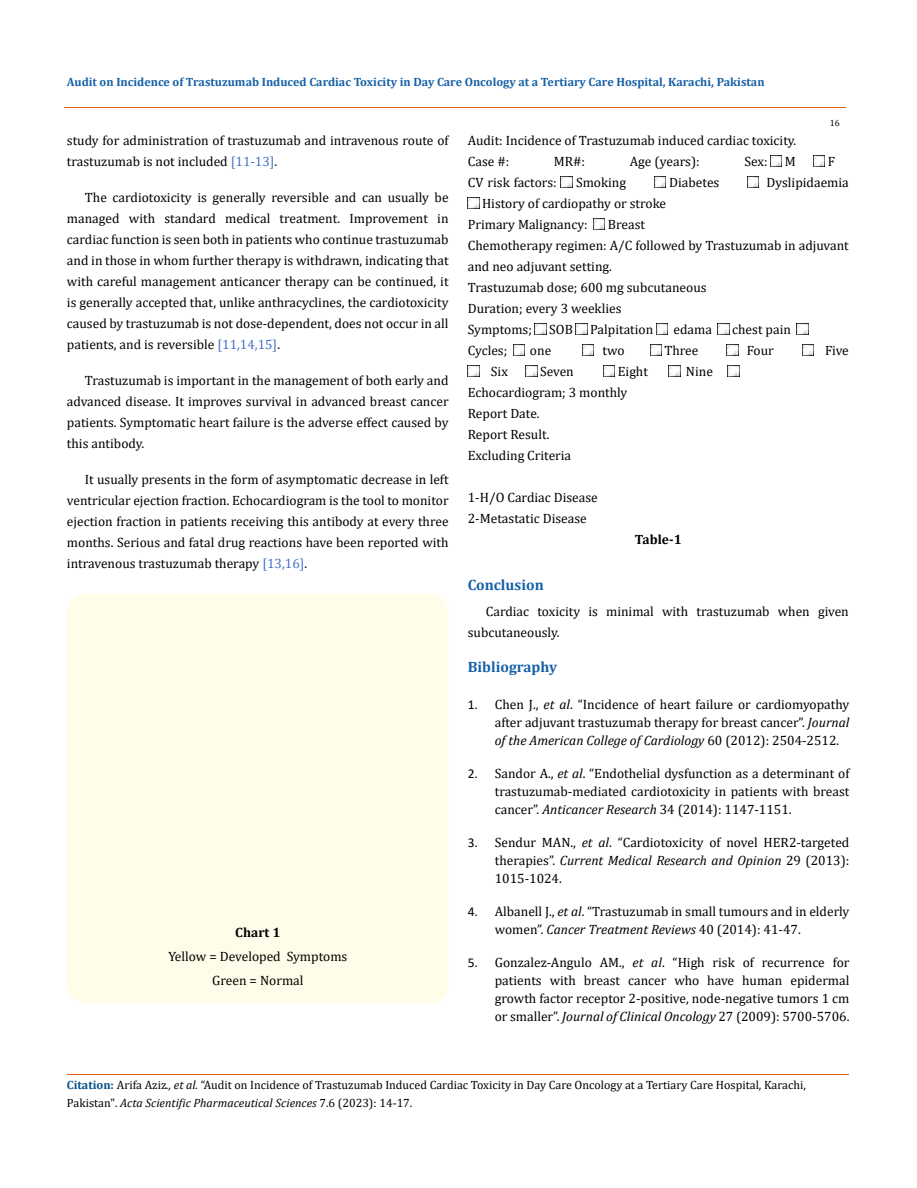
<style>
.page{position:relative;width:917px;height:1188px;background:#fff}
.page>*{position:absolute;margin:0;border:0;box-sizing:border-box;transform-origin:0 0}
.t1{font:700 15px "Cambria";color:#1560a6}
.t2{font:13.5px/21px "Cambria";color:#000}
.t3{font:700 13.5px "Cambria";color:#000}
.t4{font:12px/18px "Cambria";color:#000}
.t5{font:700 12px "Cambria";color:#1560a6}
.t6{font:9px "Cambria";color:#000}
.s1{color:#4472c4}
.s2{font-family:"Calibri"}
.s3{font-style:italic}
.s4{font-weight:700;color:#035089}
</style>
<div class="page">
<div style="left:67px;top:594px;width:381px;height:409px;background:#fffde9;border-radius:18px"></div>
<svg style="left:770px;top:155px;width:11px;height:11px"></svg>
<svg style="left:813px;top:155px;width:12px;height:11px"></svg>
<svg style="left:560px;top:176px;width:12px;height:11px"></svg>
<svg style="left:654px;top:176px;width:11px;height:11px"></svg>
<svg style="left:747px;top:176px;width:11px;height:11px"></svg>
<svg style="left:468px;top:197px;width:11px;height:11px"></svg>
<svg style="left:593px;top:218px;width:12px;height:11px"></svg>
<svg style="left:535px;top:323px;width:11px;height:11px"></svg>
<svg style="left:576px;top:323px;width:11px;height:11px"></svg>
<svg style="left:656px;top:323px;width:11px;height:11px"></svg>
<svg style="left:718px;top:323px;width:11px;height:11px"></svg>
<svg style="left:796px;top:323px;width:12px;height:11px"></svg>
<svg style="left:513px;top:344px;width:11px;height:11px"></svg>
<svg style="left:582px;top:344px;width:12px;height:11px"></svg>
<svg style="left:650px;top:344px;width:11px;height:11px"></svg>
<svg style="left:727px;top:344px;width:11px;height:11px"></svg>
<svg style="left:802px;top:344px;width:11px;height:11px"></svg>
<svg style="left:468px;top:365px;width:11px;height:11px"></svg>
<svg style="left:526px;top:365px;width:11px;height:11px"></svg>
<svg style="left:603px;top:365px;width:12px;height:11px"></svg>
<svg style="left:668px;top:365px;width:12px;height:11px"></svg>
<svg style="left:728px;top:365px;width:11px;height:11px"></svg>
<hr style="left:64px;top:108px;width:781px;height:1px;background:#e05d1a">
<hr style="left:67px;top:1074px;width:781px;height:1px;background:#e05d1a">
<p class="t5" style="left:67px;top:73px;width:699px">Audit on Incidence of Trastuzumab Induced Cardiac Toxicity in Day Care Oncology at a Tertiary Care Hospital, Karachi, Pakistan</p>
<p class="t6" style="left:829px;top:118px;width:11px">16</p>
<p class="t2" style="left:67px;top:130px;width:383px">study for administration of trastuzumab and intravenous route of trastuzumab is not included <span class="s1">[11-13]</span>.</p>
<p class="t2" style="left:67px;top:187px;width:383px;text-align:justify;text-indent:18px">The cardiotoxicity is generally reversible and can usually be managed with standard medical treatment. Improvement in cardiac function is seen both in patients who continue trastuzumab and in those in whom further therapy is withdrawn, indicating that with careful management anticancer therapy can be continued, it is generally accepted that, unlike anthracyclines, the cardiotoxicity caused by trastuzumab is not dose-dependent, does not occur in all patients, and is reversible <span class="s1">[11,14,15]</span>.</p>
<p class="t2" style="left:67px;top:370px;width:383px;text-align:justify;text-indent:18px">Trastuzumab is important in the management of both early and advanced disease. It improves survival in advanced breast cancer patients. Symptomatic heart failure is the adverse effect caused by this antibody.</p>
<p class="t2" style="left:67px;top:469px;width:383px;text-align:justify;text-indent:18px">It usually presents in the form of asymptomatic decrease in left ventricular ejection fraction. Echocardiogram is the tool to monitor ejection fraction in patients receiving this antibody at every three months. Serious and fatal drug reactions have been reported with intravenous trastuzumab therapy <span class="s1">[13,16]</span>.</p>
<p class="t3" style="left:235px;top:923px;width:47px">Chart 1</p>
<p class="t2" style="left:168px;top:944px;width:180px;line-height:24px;text-align:center">Yellow = Developed Symptoms<br>Green = Normal</p>
<p class="t2" style="left:468px;top:130px;width:330px">Audit: Incidence of Trastuzumab induced cardiac toxicity.<br>Case #:</p>
<p class="t2" style="left:554px;top:151px;width:33px">MR#:</p>
<p class="t2" style="left:629px;top:151px;width:72px">Age (years):</p>
<p class="t2" style="left:744px;top:151px;width:25px">Sex:</p>
<p class="t2" style="left:784px;top:151px;width:13px">M</p>
<p class="t2" style="left:828px;top:151px;width:9px">F</p>
<p class="t2" style="left:468px;top:172px;width:90px">CV risk factors:</p>
<p class="t2" style="left:576px;top:172px;width:52px">Smoking</p>
<p class="t2" style="left:669px;top:172px;width:52px">Diabetes</p>
<p class="t2" style="left:766px;top:172px;width:84px">Dyslipidaemia</p>
<p class="t2" style="left:468px;top:193px;width:200px;text-indent:14px">History of cardiopathy or stroke<br>Primary Malignancy:</p>
<p class="t2" style="left:468px;top:214px;width:382px;text-indent:140px">Breast<br>Chemotherapy regimen: A/C followed by Trastuzumab in adjuvant and neo adjuvant setting.<br>Trastuzumab dose; 600 mg subcutaneous<br>Duration; every 3 weeklies<br>Symptoms;</p>
<p class="t2" style="left:549px;top:319px;width:25px">SOB</p>
<p class="t2" style="left:590px;top:319px;width:65px">Palpitation</p>
<p class="t2" style="left:673px;top:319px;width:40px">edama</p>
<p class="t2" style="left:732px;top:319px;width:60px">chest pain</p>
<p class="t2" style="left:468px;top:340px;width:41px">Cycles;</p>
<p class="t2" style="left:530px;top:340px;width:23px">one</p>
<p class="t2" style="left:602px;top:340px;width:24px">two</p>
<p class="t2" style="left:664px;top:340px;width:36px">Three</p>
<p class="t2" style="left:746px;top:340px;width:28px">Four</p>
<p class="t2" style="left:825px;top:340px;width:25px">Five</p>
<p class="t2" style="left:491px;top:361px;width:18px">Six</p>
<p class="t2" style="left:540px;top:361px;width:35px">Seven</p>
<p class="t2" style="left:617px;top:361px;width:32px">Eight</p>
<p class="t2" style="left:686px;top:361px;width:29px">Nine</p>
<p class="t2" style="left:468px;top:382px;width:161px">Echocardiogram; 3 monthly<br>Report Date.<br>Report Result.<br>Excluding Criteria</p>
<p class="t2" style="left:468px;top:487px;width:132px">1-H/O Cardiac Disease<br>2-Metastatic Disease</p>
<p class="t3" style="left:635px;top:530px;width:48px">Table-1</p>
<p class="t1" style="left:468px;top:574px;width:77px">Conclusion</p>
<p class="t2" style="left:468px;top:600px;width:382px;text-indent:18px">Cardiac toxicity is minimal with trastuzumab when given subcutaneously.</p>
<p class="t1" style="left:468px;top:656px;width:91px">Bibliography</p>
<p class="t2" style="left:495px;top:695px;width:356px;line-height:18px;text-align:justify;text-indent:-27px"><span class="s2">1.</span> Chen J., <span class="s3">et al</span>. “Incidence of heart failure or cardiomyopathy after adjuvant trastuzumab therapy for breast cancer”. <span class="s3">Journal of the American College of Cardiology</span> 60 (2012): 2504-2512.</p>
<p class="t2" style="left:495px;top:764px;width:356px;line-height:18px;text-align:justify;text-indent:-27px"><span class="s2">2.</span> Sandor A., <span class="s3">et al</span>. “Endothelial dysfunction as a determinant of trastuzumab-mediated cardiotoxicity in patients with breast cancer”. <span class="s3">Anticancer Research</span> 34 (2014): 1147-1151.</p>
<p class="t2" style="left:495px;top:833px;width:356px;line-height:18px;text-align:justify;text-indent:-27px"><span class="s2">3.</span> Sendur MAN., <span class="s3">et al</span>. “Cardiotoxicity of novel HER2-targeted therapies”. <span class="s3">Current Medical Research and Opinion</span> 29 (2013):<br>1015-1024.</p>
<p class="t2" style="left:495px;top:902px;width:356px;line-height:18px;text-indent:-27px"><span class="s2">4.</span> Albanell J., <span class="s3">et al</span>. “Trastuzumab in small tumours and in elderly women”. <span class="s3">Cancer Treatment Reviews</span> 40 (2014): 41-47.</p>
<p class="t2" style="left:495px;top:953px;width:356px;line-height:18px;text-align:justify;text-indent:-27px"><span class="s2">5.</span> Gonzalez-Angulo AM., <span class="s3">et al</span>. “High risk of recurrence for patients with breast cancer who have human epidermal growth factor receptor 2-positive, node-negative tumors 1 cm or smaller”. <span class="s3">Journal of Clinical Oncology</span> 27 (2009): 5700-5706.</p>
<p class="t4" style="left:67px;top:1076px;width:740px"><span class="s4">Citation:</span> Arifa Aziz<span class="s3">., et al.</span> “Audit on Incidence of Trastuzumab Induced Cardiac Toxicity in Day Care Oncology at a Tertiary Care Hospital, Karachi,<br>Pakistan". <span class="s3">Acta Scientific Pharmaceutical Sciences</span> 7.6 (2023): 14-17.</p>
</div>
